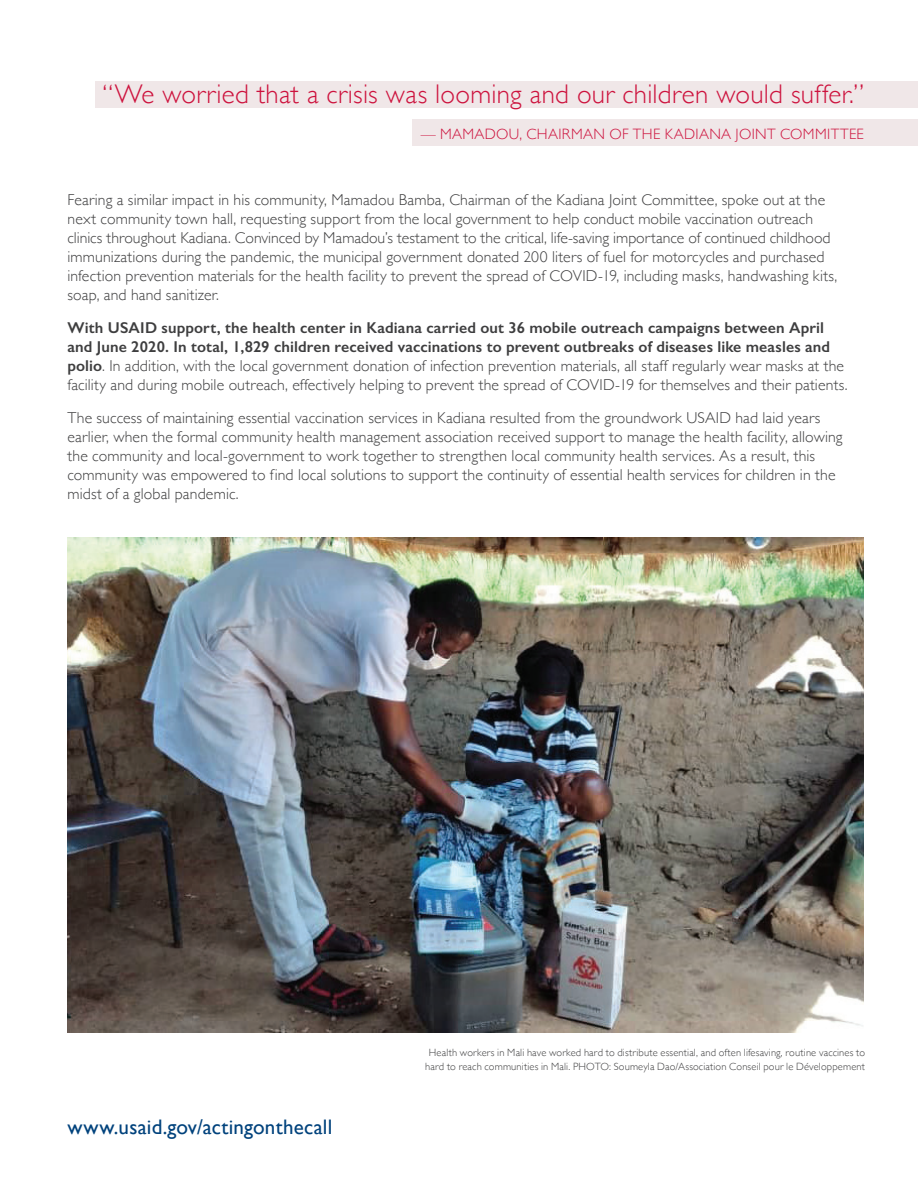
<style>
.page{position:relative;width:918px;height:1188px;background:#fff}
.page>*{position:absolute;margin:0;border:0;box-sizing:border-box;transform-origin:0 0}
.t1{font:300 27px "Gill Sans";letter-spacing:.01em;color:#cd123d}
.t2{font:21px "Gill Sans";letter-spacing:.01em;color:#01427c}
.t3{font:300 15.75px/19px "Gill Sans";letter-spacing:.01em;color:#3e3e3f}
.t4{font:300 15px "Gill Sans";letter-spacing:.025em;color:#cd123d}
.t5{font:300 10.5px/13.5px "Gill Sans";letter-spacing:.015em;color:#3e3e3f;text-align:center}
.s1{font-weight:600}
</style>
<div class="page">
<div style="left:95px;top:81px;width:823px;height:27px;background:#f0e7e8"></div>
<div style="left:413px;top:119px;width:505px;height:27px;background:#f0e7e8"></div>
<img style="left:68px;top:538px;width:796px;height:495px">
<p class="t1" style="left:103px;top:73px;width:763px">“We worried that a crisis was looming and our children would suffer.”</p>
<p class="t4" style="left:421px;top:122px;width:445px">— MAMADOU, CHAIRMAN OF THE KADIANA JOINT COMMITTEE</p>
<p class="t3" style="left:68px;top:189px;width:771px">Fearing a similar impact in his community, Mamadou Bamba, Chairman of the Kadiana Joint Committee, spoke out at the next community town hall, requesting support from the local government to help conduct mobile vaccination outreach clinics throughout Kadiana. Convinced by Mamadou’s testament to the critical, life-saving importance of continued childhood immunizations during the pandemic, the municipal government donated 200 liters of fuel for motorcycles and purchased infection prevention materials for the health facility to prevent the spread of COVID-19, including masks, handwashing kits, soap, and hand sanitizer.</p>
<p class="t3" style="left:68px;top:317px;width:782px"><span class="s1">With USAID support, the health center in Kadiana carried out 36 mobile outreach campaigns between April and June 2020. In total, 1,829 children received vaccinations to prevent outbreaks of diseases like measles and polio</span>. In addition, with the local government donation of infection prevention materials, all staff regularly wear masks at the facility and during mobile outreach, effectively helping to prevent the spread of COVID-19 for themselves and their patients.</p>
<p class="t3" style="left:68px;top:407px;width:777px">The success of maintaining essential vaccination services in Kadiana resulted from the groundwork USAID had laid years earlier, when the formal community health management association received support to manage the health facility, allowing the community and local-government to work together to strengthen local community health services. As a result, this community was empowered to find local solutions to support the continuity of essential health services for children in the midst of a global pandemic.</p>
<p class="t2" style="left:68px;top:1115px;width:266px">www.usaid.gov/actingonthecall</p>
<p class="t5" style="left:425px;top:1046px;width:441px">Health workers in Mali have worked hard to distribute essential, and often lifesaving, routine vaccines to hard to reach communities in Mali. PHOTO: Soumeyla Dao/Association Conseil pour le Développement</p>
</div>
